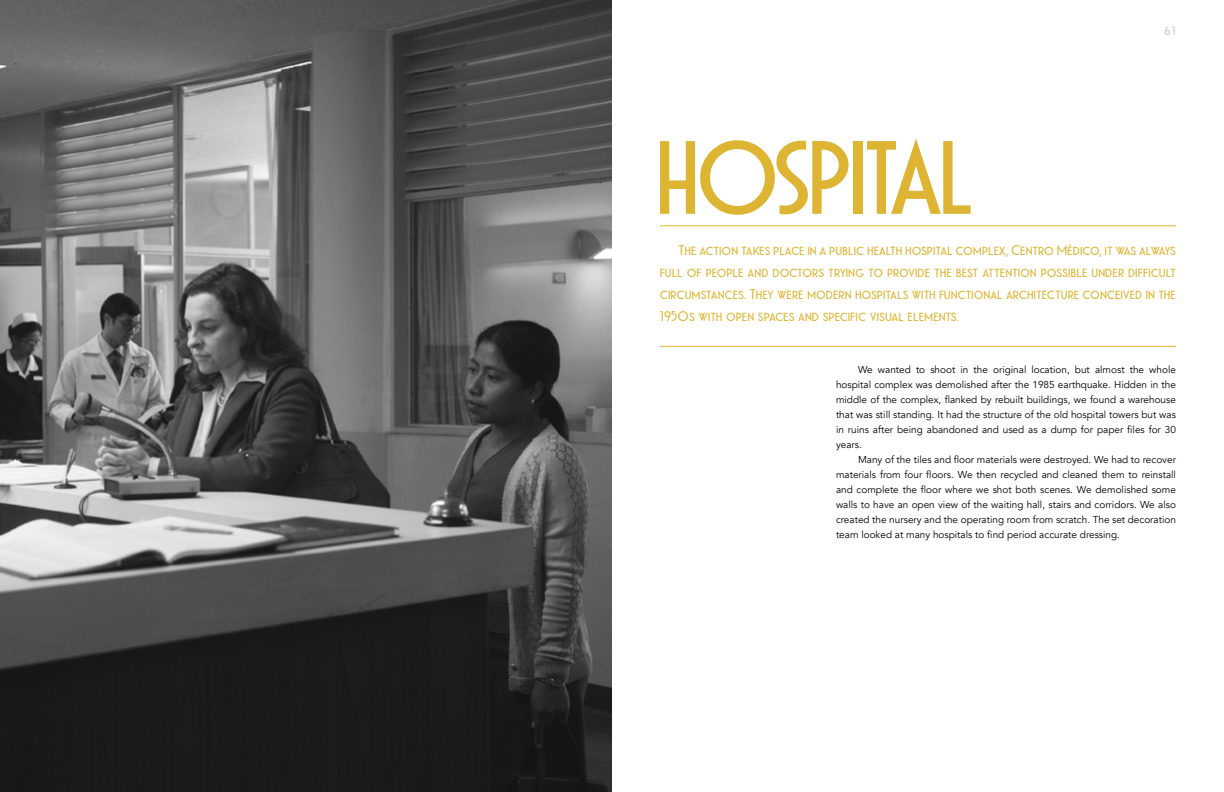
<style>
.page{position:relative;width:1224px;height:792px;background:#fff}
.page>*{position:absolute;margin:0;border:0;box-sizing:border-box;transform-origin:0 0}
.t1{font:600 14px/22px "Waverly CF";color:#deb533;text-align:justify}
.t2{font:800 12px "Waverly CF";color:#d3d2cd}
.t3{font:10px/15px "Avenir";color:#000;text-align:justify}
</style>
<div class="page">
<img style="left:0;top:0;width:612px;height:792px">
<hr style="left:660px;top:346px;width:516px;height:1px;background:#deb533">
<hr style="left:660px;top:225px;width:516px;height:1px;background:#deb533">
<svg style="left:660px;top:140px;width:189px;height:75px"></svg>
<div style="left:853px;top:141px;width:9px;height:73px;background:#deb533"></div>
<svg style="left:867px;top:139px;width:104px;height:75px"></svg>
<p class="t2" style="left:1164px;top:23px;width:13px">61</p>
<p class="t1" style="left:660px;top:239px;width:518px;text-indent:18px">The action takes place in a public health hospital complex, Centro Médico, it was always full of people and doctors trying to provide the best attention possible under difficult circumstances. They were modern hospitals with functional architecture conceived in the 1950s with open spaces and specific visual elements.</p>
<p class="t3" style="left:836px;top:363px;width:342px;text-indent:22px">We wanted to shoot in the original location, but almost the whole hospital complex was demolished after the 1985 earthquake. Hidden in the middle of the complex, flanked by rebuilt buildings, we found a warehouse that was still standing. It had the structure of the old hospital towers but was in ruins after being abandoned and used as a dump for paper files for 30 years.</p>
<p class="t3" style="left:836px;top:453px;width:342px;text-indent:22px">Many of the tiles and floor materials were destroyed. We had to recover materials from four floors. We then recycled and cleaned them to reinstall and complete the floor where we shot both scenes. We demolished some walls to have an open view of the waiting hall, stairs and corridors. We also created the nursery and the operating room from scratch. The set decoration team looked at many hospitals to find period accurate dressing.</p>
</div>
